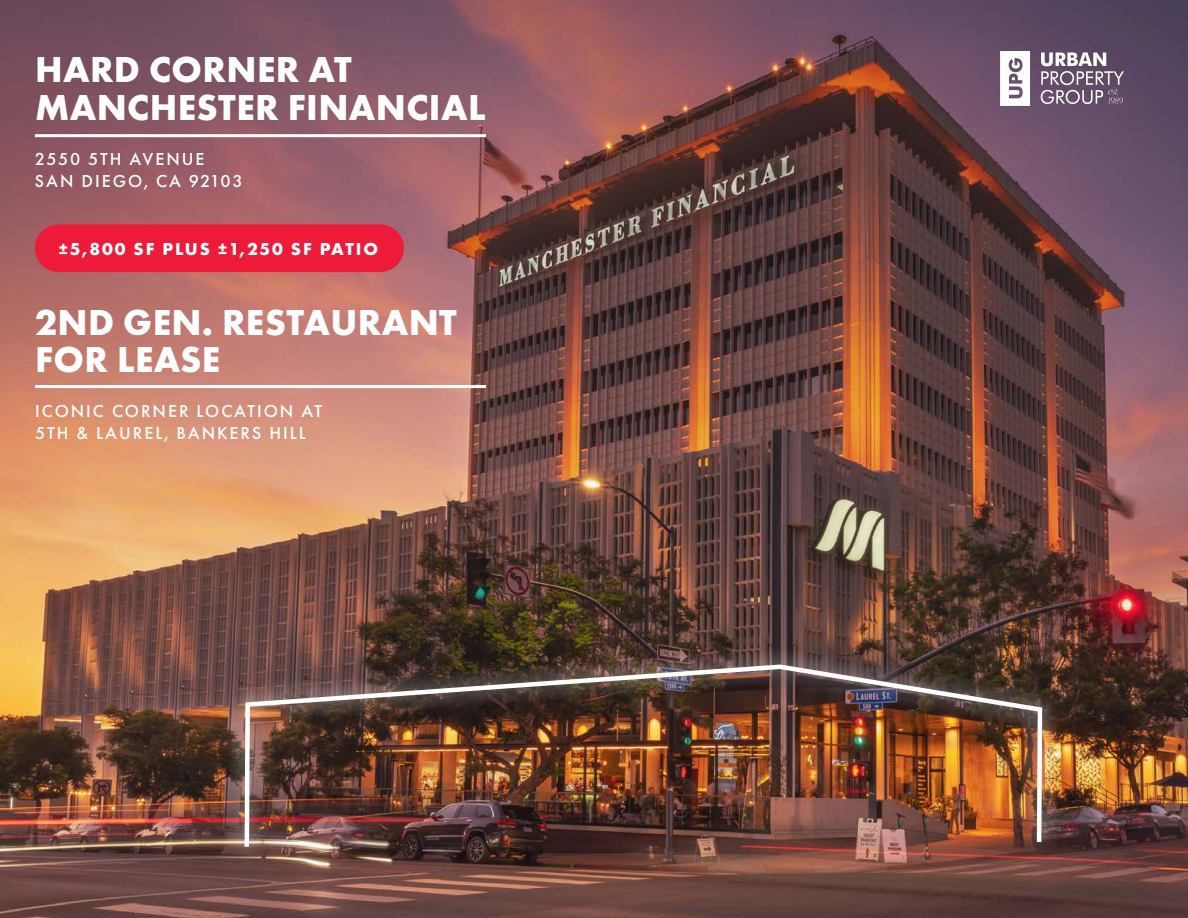
<style>
.page{position:relative;width:1188px;height:918px;background:#fff}
.page>*{position:absolute;margin:0;border:0;box-sizing:border-box;transform-origin:0 0}
.t1{font:700 37.5px/37.5px "Futura PT";letter-spacing:.01em;color:#fff}
.t2{font:500 18px "Futura PT";letter-spacing:.11em;color:#fff}
.t3{font:700 18px "Futura PT";letter-spacing:.1em;color:#fff}
</style>
<div class="page">
<img style="left:0;top:0;width:1188px;height:918px">
<div style="left:226px;top:647px;width:835px;height:217px;background:#fff;opacity:.95"></div>
<img style="left:242px;top:662px;width:803px;height:189px">
<div style="left:35px;top:224px;width:369px;height:48px;background:#ed1a39;border-radius:24px"></div>
<hr style="left:35px;top:134px;width:451px;height:3px;background:#fff">
<hr style="left:35px;top:385px;width:451px;height:3px;background:#fff">
<img style="left:1001px;top:52px;width:123px;height:53px">
<p class="t1" style="left:35px;top:50px;width:318px">HARD CORNER AT</p>
<p class="t1" style="left:35px;top:88px;width:452px">MANCHESTER FINANCIAL</p>
<p class="t2" style="left:35px;top:148px;width:171px">2550 5TH AVENUE</p>
<p class="t2" style="left:35px;top:171px;width:209px">SAN DIEGO, CA 92103</p>
<p class="t3" style="left:59px;top:238px;width:321px">±5,800 SF PLUS ±1,250 SF PATIO</p>
<p class="t1" style="left:35px;top:303px;width:424px">2ND GEN. RESTAURANT<br>FOR LEASE</p>
<p class="t2" style="left:35px;top:400px;width:288px">ICONIC CORNER LOCATION AT</p>
<p class="t2" style="left:35px;top:422px;width:272px">5TH &amp; LAUREL, BANKERS HILL</p>
</div>
